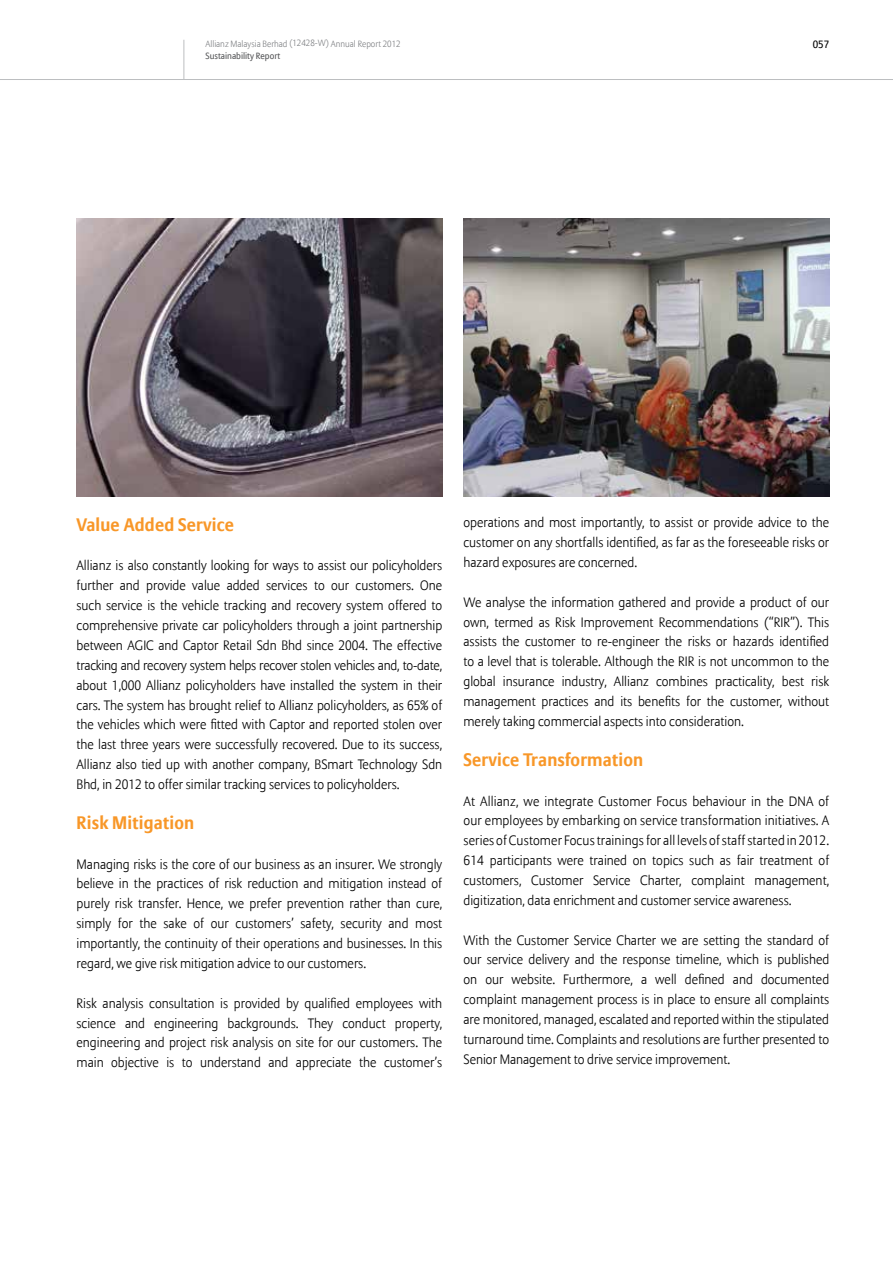
<style>
.page{position:relative;width:893px;height:1263px;background:#fff}
.page>*{position:absolute;margin:0;border:0;box-sizing:border-box;transform-origin:0 0}
.t1{font:700 18px "Allianz Sans";letter-spacing:.01em;color:#f89728}
.t2{font:300 13.5px/19.8px "Allianz Sans";color:#000;text-align:justify}
.t3{font:10.5px "Allianz Sans";color:#000}
.t4{font:300 9px "Allianz Sans";color:#808285}
.t5{font:9px "Allianz Sans";color:#58595b}
</style>
<div class="page">
<hr style="left:184px;top:40px;width:1px;height:40px;background:#bcbec0">
<hr style="left:0;top:79px;width:893px;height:1px;background:#bcbec0">
<img style="left:77px;top:219px;width:365px;height:278px">
<img style="left:463px;top:219px;width:366px;height:278px">
<p class="t4" style="left:206px;top:38px;width:197px">Allianz Malaysia Berhad (12428-W) Annual Report 2012</p>
<p class="t3" style="left:813px;top:38px;width:18px">057</p>
<p class="t5" style="left:206px;top:51px;width:76px">Sustainability Report</p>
<h1 class="t1" style="left:77px;top:513px;width:159px">Value Added Service</h1>
<p class="t2" style="left:77px;top:556px;width:367px">Allianz is also constantly looking for ways to assist our policyholders further and provide value added services to our customers. One such service is the vehicle tracking and recovery system offered to comprehensive private car policyholders through a joint partnership between AGIC and Captor Retail Sdn Bhd since 2004. The effective tracking and recovery system helps recover stolen vehicles and, to-date, about 1,000 Allianz policyholders have installed the system in their cars. The system has brought relief to Allianz policyholders, as 65% of the vehicles which were fitted with Captor and reported stolen over the last three years were successfully recovered. Due to its success, Allianz also tied up with another company, BSmart Technology Sdn Bhd, in 2012 to offer similar tracking services to policyholders.</p>
<h1 class="t1" style="left:77px;top:811px;width:119px">Risk Mitigation</h1>
<p class="t2" style="left:77px;top:854px;width:367px">Managing risks is the core of our business as an insurer. We strongly believe in the practices of risk reduction and mitigation instead of purely risk transfer. Hence, we prefer prevention rather than cure, simply for the sake of our customers’ safety, security and most importantly, the continuity of their operations and businesses. In this regard, we give risk mitigation advice to our customers.</p>
<p class="t2" style="left:77px;top:994px;width:367px">Risk analysis consultation is provided by qualified employees with science and engineering backgrounds. They conduct property, engineering and project risk analysis on site for our customers. The main objective is to understand and appreciate the customer’s</p>
<p class="t2" style="left:463px;top:513px;width:367px">operations and most importantly, to assist or provide advice to the customer on any shortfalls identified, as far as the foreseeable risks or hazard exposures are concerned.</p>
<p class="t2" style="left:463px;top:593px;width:367px">We analyse the information gathered and provide a product of our own, termed as Risk Improvement Recommendations (“RIR”). This assists the customer to re-engineer the risks or hazards identified to a level that is tolerable. Although the RIR is not uncommon to the global insurance industry, Allianz combines practicality, best risk management practices and its benefits for the customer, without merely taking commercial aspects into consideration.</p>
<h1 class="t1" style="left:463px;top:748px;width:181px">Service Transformation</h1>
<p class="t2" style="left:463px;top:791px;width:367px">At Allianz, we integrate Customer Focus behaviour in the DNA of our employees by embarking on service transformation initiatives. A series of Customer Focus trainings for all levels of staff started in 2012.<br>614 participants were trained on topics such as fair treatment of customers, Customer Service Charter, complaint management, digitization, data enrichment and customer service awareness.</p>
<p class="t2" style="left:463px;top:931px;width:367px">With the Customer Service Charter we are setting the standard of our service delivery and the response timeline, which is published on our website. Furthermore, a well defined and documented complaint management process is in place to ensure all complaints are monitored, managed, escalated and reported within the stipulated turnaround time. Complaints and resolutions are further presented to Senior Management to drive service improvement.</p>
</div>
